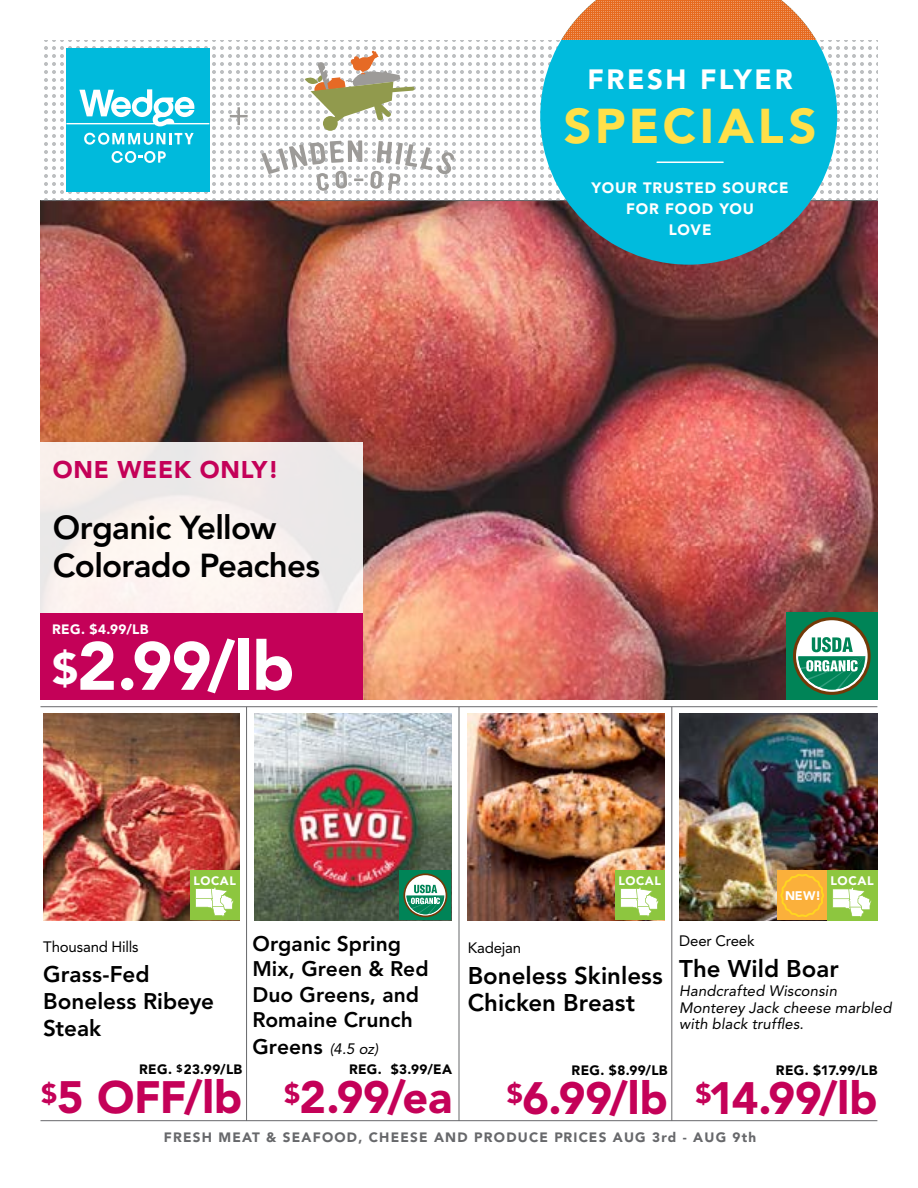
<style>
.page{position:relative;width:918px;height:1188px;background:#fff}
.page>*{position:absolute;margin:0;border:0;box-sizing:border-box;transform-origin:0 0}
.t1{font:900 67.5px "Avenir LT Std";color:#fff}
.t2{font:900 48.45px "Avenir LT Std";letter-spacing:.075em;color:#ffe049}
.t3{font:900 45px "Avenir LT Std";letter-spacing:-.005em;color:#c40158}
.t4{font:800 33px/37.5px "Avenir LT Std";letter-spacing:-.02em;color:#000}
.t5{font:900 27.75px "Avenir LT Std";letter-spacing:.095em;color:#fff}
.t6{font:800 24px/27px "Avenir LT Std";color:#000}
.t7{font:900 24px "Avenir LT Std";letter-spacing:.03em;color:#c40158}
.t8{font:800 22.5px/27px "Avenir LT Std";color:#000}
.t9{font:800 21px/25.5px "Avenir LT Std";color:#000}
.t10{font:italic 15px/16.5px "Avenir LT Std";letter-spacing:.01em;color:#000}
.t11{font:900 15px/21px "Avenir LT Std";letter-spacing:.06em;color:#fff;text-align:center}
.t12{font:15px "Avenir LT Std";letter-spacing:-.01em;color:#000}
.t13{font:900 13.5px "Avenir LT Std";letter-spacing:.09em;color:#67686b}
.t14{font:900 13.5px "Avenir LT Std";letter-spacing:.025em;color:#000}
.t15{font:900 13.5px "Avenir LT Std";letter-spacing:.025em;color:#fff}
.t16{font:900 12.45px "Avenir LT Std";color:#fff}
.t17{font:900 12.3px "Avenir LT Std";letter-spacing:.05em;color:#fff}
.t18{font:900 12.15px "Avenir LT Std";letter-spacing:.05em;color:#fff}
.s1{font-size:43.8px}
.s2{font-weight:800;font-style:normal;font-size:21px}
</style>
<div class="page">
<img style="left:41px;top:201px;width:837px;height:499px">
<svg style="left:44px;top:40px;width:834px;height:161px"></svg>
<hr style="left:40px;top:200px;width:837px;height:1px;background:#67686b">
<hr style="left:40px;top:706px;width:837px;height:1px;background:#67686b">
<hr style="left:40px;top:1120px;width:837px;height:1px;background:#67686b">
<hr style="left:246px;top:707px;width:1px;height:414px;background:#67686b">
<hr style="left:459px;top:707px;width:1px;height:414px;background:#67686b">
<hr style="left:672px;top:707px;width:1px;height:414px;background:#67686b">
<svg style="left:261px;top:140px;width:102px;height:51px"></svg>
<svg style="left:370px;top:141px;width:84px;height:50px"></svg>
<svg style="left:305px;top:51px;width:110px;height:71px"></svg>
<div style="left:323px;top:116px;width:15px;height:15px;background:#919a4d;border-radius:50%"></div>
<hr style="left:237px;top:107px;width:3px;height:18px;background:#9d9b98">
<svg style="left:230px;top:115px;width:18px;height:2px"></svg>
<div style="left:66px;top:49px;width:143px;height:143px;background:#00badc"></div>
<svg style="left:84px;top:133px;width:110px;height:12px"></svg>
<svg style="left:112px;top:151px;width:54px;height:12px"></svg>
<svg style="left:66px;top:89px;width:143px;height:37px"></svg>
<svg style="left:540px;top:40px;width:297px;height:225px;background:#19adca"></svg>
<hr style="left:657px;top:162px;width:66px;height:1px;background:#fff">
<svg style="left:561px;top:0;width:256px;height:40px;background:#eb9159"></svg>
<img style="left:255px;top:714px;width:196px;height:206px">
<img style="left:43px;top:714px;width:197px;height:206px">
<img style="left:468px;top:714px;width:196px;height:206px">
<div style="left:615px;top:870px;width:50px;height:50px;background:#8dc63f"></div>
<svg style="left:620px;top:887px;width:39px;height:30px"></svg>
<svg style="left:40px;top:443px;width:323px;height:240px;fill:#f7efeb"></svg>
<div style="left:41px;top:613px;width:322px;height:87px;background:#c40158"></div>
<img style="left:679px;top:714px;width:199px;height:207px">
<div style="left:400px;top:870px;width:51px;height:50px;background:#008457"></div>
<svg style="left:404px;top:874px;width:42px;height:43px"></svg>
<div style="left:403px;top:873px;width:44px;height:44px;border:2px solid #733907;border-radius:50%"></div>
<svg style="left:406px;top:885px;width:38px;height:29px"></svg>
<div style="left:786px;top:612px;width:92px;height:88px;background:#008457"></div>
<svg style="left:794px;top:618px;width:75px;height:76px"></svg>
<div style="left:793px;top:617px;width:78px;height:78px;border:3px solid #733907;border-radius:50%"></div>
<svg style="left:798px;top:637px;width:67px;height:53px"></svg>
<div style="left:827px;top:870px;width:50px;height:51px;background:#8dc63f"></div>
<svg style="left:832px;top:887px;width:40px;height:30px"></svg>
<div style="left:190px;top:870px;width:50px;height:50px;background:#8dc63f"></div>
<svg style="left:195px;top:887px;width:39px;height:30px"></svg>
<div style="left:777px;top:870px;width:50px;height:50px;background:#fbb03b"></div>
<svg style="left:780px;top:874px;width:44px;height:43px"></svg>
<h3 class="t7" style="left:53px;top:455px;width:227px">ONE WEEK ONLY!</h3>
<h3 class="t4" style="left:53px;top:509px;width:269px">Organic Yellow<br>Colorado Peaches</h3>
<p class="t15" style="left:52px;top:621px;width:98px">REG. $4.99/LB</p>
<h1 class="t1" style="left:52px;top:625px;width:244px"><span class="s1">$</span>2.99/lb</h1>
<h3 class="t5" style="left:588px;top:62px;width:207px">FRESH FLYER</h3>
<h2 class="t2" style="left:564px;top:96px;width:254px">SPECIALS</h2>
<p class="t11" style="left:592px;top:177px;width:199px">YOUR TRUSTED SOURCE<br>FOR FOOD YOU<br>LOVE</p>
<p class="t18" style="left:194px;top:873px;width:44px">LOCAL</p>
<p class="t17" style="left:831px;top:873px;width:45px">LOCAL</p>
<p class="t16" style="left:785px;top:888px;width:37px">NEW!</p>
<p class="t18" style="left:619px;top:873px;width:44px">LOCAL</p>
<p class="t12" style="left:43px;top:938px;width:97px">Thousand Hills</p>
<h3 class="t8" style="left:43px;top:961px;width:172px">Grass-Fed<br>Boneless Ribeye<br>Steak</h3>
<p class="t14" style="left:139px;top:1062px;width:105px">REG. <sup>$</sup>23.99/LB</p>
<h3 class="t3" style="left:41px;top:1071px;width:203px"><sup>$</sup>5 OFF/lb</h3>
<h3 class="t9" style="left:252px;top:931px;width:178px">Organic Spring<br>Mix, Green &amp; Red<br>Duo Greens, and<br>Romaine Crunch</h3>
<p class="t10" style="left:252px;top:1041px;width:127px"><span class="s2">Greens</span> (4.5 oz)</p>
<p class="t14" style="left:349px;top:1061px;width:105px">REG. $3.99/EA</p>
<h3 class="t3" style="left:284px;top:1070px;width:169px"><sup>$</sup>2.99/ea</h3>
<p class="t12" style="left:468px;top:939px;width:55px">Kadejan</p>
<h3 class="t6" style="left:468px;top:962px;width:197px">Boneless Skinless<br>Chicken Breast</h3>
<p class="t12" style="left:679px;top:933px;width:77px">Deer Creek</p>
<h3 class="t6" style="left:679px;top:955px;width:161px">The Wild Boar</h3>
<p class="t10" style="left:679px;top:983px;width:214px">Handcrafted Wisconsin<br>Monterey Jack cheese marbled with black truffles.</p>
<p class="t14" style="left:572px;top:1062px;width:98px">REG. $8.99/LB</p>
<h3 class="t3" style="left:507px;top:1071px;width:162px"><sup>$</sup>6.99/lb</h3>
<p class="t14" style="left:776px;top:1062px;width:103px">REG. $17.99/LB</p>
<h3 class="t3" style="left:696px;top:1071px;width:184px"><sup>$</sup>14.99/lb</h3>
<p class="t13" style="left:164px;top:1129px;width:594px">FRESH MEAT &amp; SEAFOOD, CHEESE AND PRODUCE PRICES AUG 3rd - AUG 9th</p>
</div>
